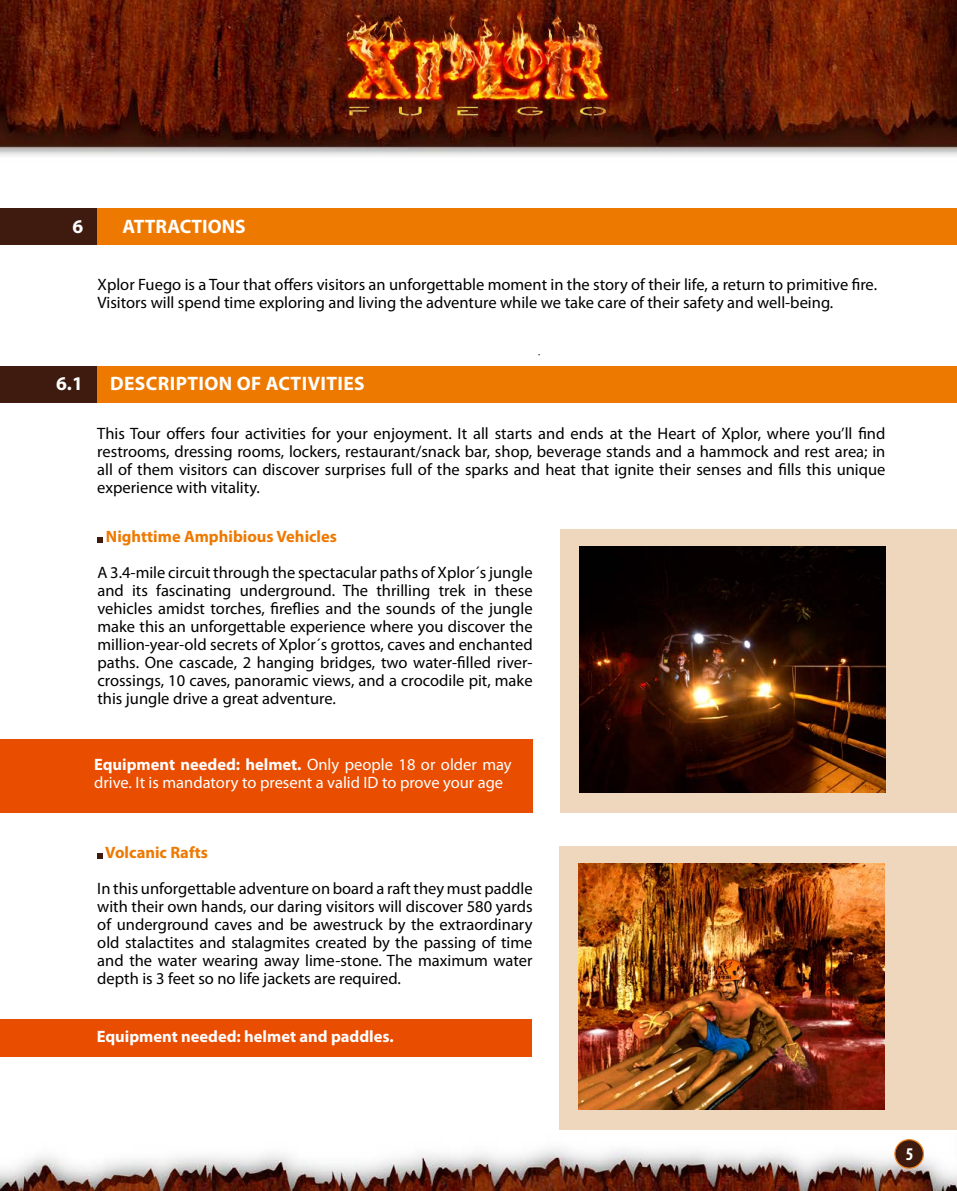
<style>
.page{position:relative;width:957px;height:1191px;background:#fff}
.page>*{position:absolute;margin:0;border:0;box-sizing:border-box;transform-origin:0 0}
.t1{font:700 19.5px "Myriad Pro";letter-spacing:.02em;color:#fff}
.t2{font:700 19.5px "Myriad Pro";color:#fff}
.t3{font:700 condensed 18px "Myriad Pro";color:#fff}
.t4{font:16.5px/18px "Myriad Pro";color:#000;text-align:justify}
.t5{font:16.5px/18px "Myriad Pro";color:#fff}
.t6{font:700 16.5px "Myriad Pro";color:#ee7900}
.t7{font:700 16.5px "Myriad Pro";color:#fff}
.s1{font-weight:700}
</style>
<div class="page">
<img style="left:0;top:0;width:957px;height:1191px">
<svg style="left:894px;top:1139px;width:30px;height:29px"></svg>
<img style="left:328px;top:0;width:297px;height:133px">
<div style="left:0;top:209px;width:102px;height:36px;background:#3e1b0e"></div>
<div style="left:98px;top:209px;width:859px;height:36px;background:#ee7900"></div>
<div style="left:0;top:366px;width:108px;height:36px;background:#3e1b0e"></div>
<div style="left:97px;top:366px;width:860px;height:36px;background:#ee7900"></div>
<svg style="left:97px;top:537px;width:6px;height:5px"></svg>
<svg style="left:97px;top:853px;width:6px;height:5px"></svg>
<div style="left:560px;top:529px;width:397px;height:283px;background:#eed7bc"></div>
<div style="left:560px;top:846px;width:397px;height:283px;background:#eed7bc"></div>
<img style="left:579px;top:546px;width:306px;height:246px">
<img style="left:579px;top:863px;width:306px;height:246px">
<div style="left:0;top:739px;width:532px;height:73px;background:#e94d00"></div>
<div style="left:0;top:1019px;width:532px;height:37px;background:#e94d00"></div>
<p class="t1" style="left:73px;top:214px;width:12px">6</p>
<p class="t2" style="left:123px;top:214px;width:125px">ATTRACTIONS</p>
<p class="t4" style="left:98px;top:276px;width:781px">Xplor Fuego is a Tour that offers visitors an unforgettable moment in the story of their life, a return to primitive fire.<br>Visitors will spend time exploring and living the adventure while we take care of their safety and well-being.</p>
<p class="t1" style="left:56px;top:371px;width:28px">6.1</p>
<p class="t1" style="left:110px;top:371px;width:256px">DESCRIPTION OF ACTIVITIES</p>
<p class="t4" style="left:97px;top:424px;width:789px">This Tour offers four activities for your enjoyment. It all starts and ends at the Heart of Xplor, where you’ll find restrooms, dressing rooms, lockers, restaurant/snack bar, shop, beverage stands and a hammock and rest area; in all of them visitors can discover surprises full of the sparks and heat that ignite their senses and fills this unique experience with vitality.</p>
<p class="t6" style="left:106px;top:526px;width:232px">Nighttime Amphibious Vehicles</p>
<p class="t4" style="left:97px;top:563px;width:437px">A 3.4-mile circuit through the spectacular paths of Xplor´s jungle and its fascinating underground. The thrilling trek in these vehicles amidst torches, fireflies and the sounds of the jungle make this an unforgettable experience where you discover the million-year-old secrets of Xplor´s grottos, caves and enchanted paths. One cascade, 2 hanging bridges, two water-filled river&shy;crossings, 10 caves, panoramic views, and a crocodile pit, make this jungle drive a great adventure.</p>
<p class="t5" style="left:94px;top:755px;width:419px"><span class="s1">Equipment needed: helmet.</span> Only people 18 or older may drive. It is mandatory to present a valid ID to prove your age</p>
<p class="t6" style="left:105px;top:842px;width:104px">Volcanic Rafts</p>
<p class="t4" style="left:97px;top:879px;width:437px">In this unforgettable adventure on board a raft they must paddle with their own hands, our daring visitors will discover 580 yards of underground caves and be awestruck by the extraordinary old stalactites and stalagmites created by the passing of time and the water wearing away lime-stone. The maximum water depth is 3 feet so no life jackets are required.</p>
<p class="t7" style="left:97px;top:1026px;width:299px">Equipment needed: helmet and paddles.</p>
<p class="t3" style="left:906px;top:1142px;width:9px">5</p>
</div>
